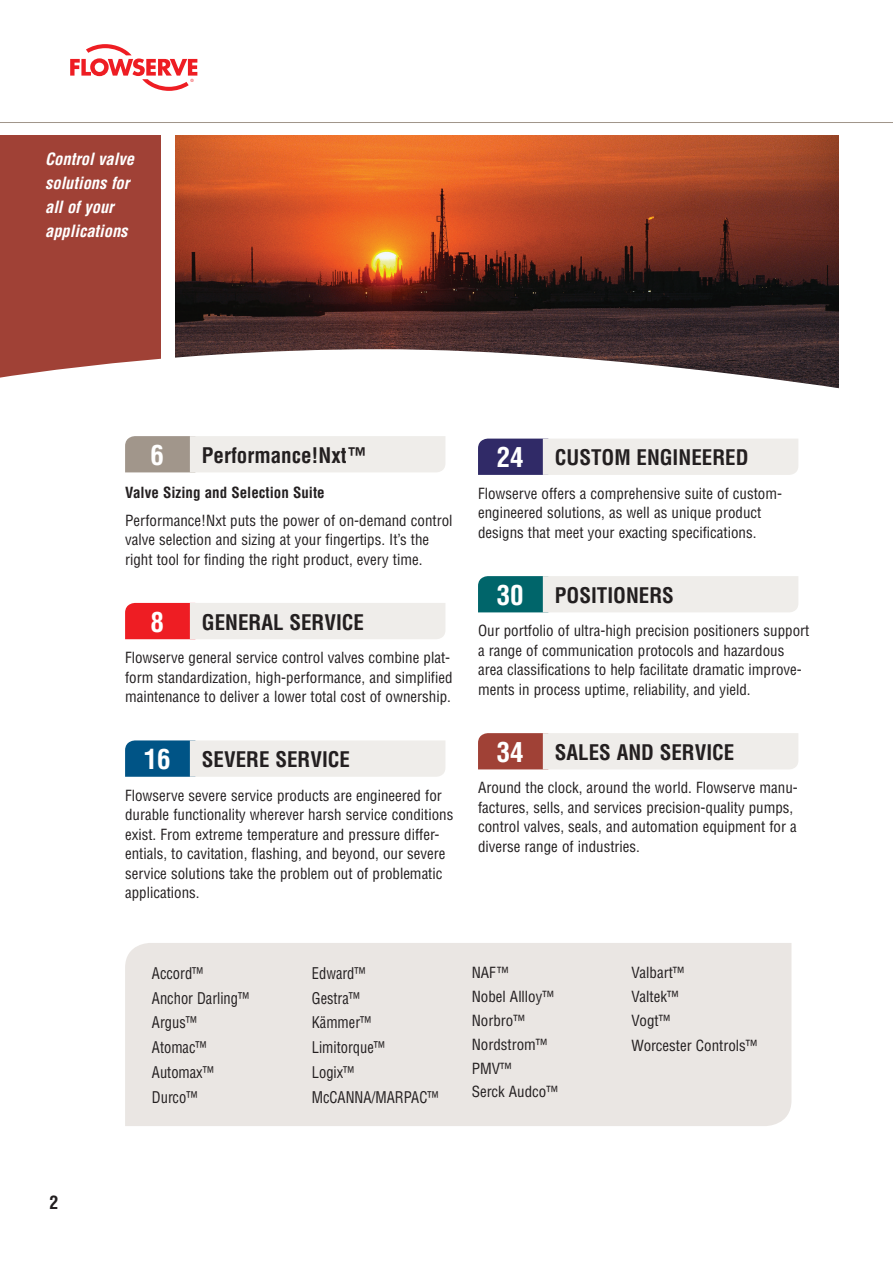
<style>
.page{position:relative;width:893px;height:1263px;background:#fff}
.page>*{position:absolute;margin:0;border:0;box-sizing:border-box;transform-origin:0 0}
.t1{font:700 condensed 27px "Helvetica LT Std";color:#fff}
.t2{font:700 condensed 21px "Helvetica LT Std";color:#231f20}
.t3{font:700 condensed 18px "Helvetica LT Std";color:#231f20}
.FCD-Page_Title_White{font:italic 700 condensed 16.5px/24px "Helvetica LT Std";color:#fff}
.MB-Body_Copy{font:condensed 15.75px "Helvetica LT Std";color:#231f20;scale:.92 1}
.MB-Body_Copy-2{font:condensed 15px/19.5px "Helvetica LT Std";color:#231f20}
.MB-Body_Copy-3{font:700 condensed 15px "Helvetica LT Std";color:#231f20}
.s1{font-size:27px;color:#fff}
</style>
<div class="page">
<svg style="left:70px;top:44px;width:127px;height:47px"></svg>
<div style="left:0;top:135px;width:165px;height:257px;background:#a04136"></div>
<img style="left:175px;top:135px;width:664px;height:214px">
<hr style="left:0;top:122px;width:893px;height:1px;background:#a1968b">
<svg style="left:478px;top:439px;width:320px;height:36px;background:#c8c5cf"></svg>
<svg style="left:478px;top:576px;width:320px;height:36px;background:#bed1d0"></svg>
<svg style="left:478px;top:733px;width:320px;height:36px;background:#dfcac5"></svg>
<svg style="left:125px;top:436px;width:320px;height:36px;background:#dfdbd6"></svg>
<svg style="left:125px;top:603px;width:320px;height:36px;background:#eec2c1"></svg>
<svg style="left:125px;top:740px;width:320px;height:37px;background:#bfced6"></svg>
<svg style="left:0;top:349px;width:839px;height:43px"></svg>
<div style="left:162px;top:129px;width:13px;height:235px;background:#fff"></div>
<div style="left:125px;top:943px;width:666px;height:183px;background:#eae6e3"></div>
<p class="FCD-Page_Title_White" style="left:45px;top:147px;width:90px">Control valve solutions for all of your applications</p>
<p class="t3" style="left:49px;top:1191px;width:10px">2</p>
<p class="t1" style="left:151px;top:438px;width:15px">6</p>
<p class="t2" style="left:202px;top:442px;width:166px">Performance!Nxt ™</p>
<p class="MB-Body_Copy-3" style="left:125px;top:483px;width:201px">Valve Sizing and Selection Suite</p>
<p class="MB-Body_Copy-2" style="left:125px;top:510px;width:329px">Performance!Nxt puts the power of on-demand control valve selection and sizing at your fingertips. It’s the right tool for finding the right product, every time.</p>
<p class="t1" style="left:151px;top:605px;width:15px">8</p>
<p class="t2" style="left:202px;top:609px;width:164px">GENERAL SERVICE</p>
<p class="MB-Body_Copy-2" style="left:125px;top:648px;width:329px">Flowserve general service control valves combine plat&shy;form standardization, high-performance, and simplified maintenance to deliver a lower total cost of ownership.</p>
<p class="t2" style="left:144px;top:746px;width:208px"><span class="s1">16</span> SEVERE SERVICE</p>
<p class="MB-Body_Copy-2" style="left:125px;top:785px;width:330px">Flowserve severe service products are engineered for durable functionality wherever harsh service conditions exist. From extreme temperature and pressure differ&shy;entials, to cavitation, flashing, and beyond, our severe service solutions take the problem out of problematic applications.</p>
<p class="t2" style="left:497px;top:444px;width:253px"><span class="s1">24</span> CUSTOM ENGINEERED</p>
<p class="MB-Body_Copy-2" style="left:478px;top:484px;width:306px">Flowserve offers a comprehensive suite of custom&shy;engineered solutions, as well as unique product designs that meet your exacting specifications.</p>
<p class="t2" style="left:497px;top:582px;width:179px"><span class="s1">30</span> POSITIONERS</p>
<p class="MB-Body_Copy-2" style="left:478px;top:621px;width:333px">Our portfolio of ultra-high precision positioners support a range of communication protocols and hazardous area classifications to help facilitate dramatic improve&shy;ments in process uptime, reliability, and yield.</p>
<p class="t2" style="left:497px;top:739px;width:239px"><span class="s1">34</span> SALES AND SERVICE</p>
<p class="MB-Body_Copy-2" style="left:478px;top:778px;width:321px">Around the clock, around the world. Flowserve manu&shy;factures, sells, and services precision-quality pumps, control valves, seals, and automation equipment for a diverse range of industries.</p>
<p class="MB-Body_Copy" style="left:152px;top:963px;width:57px">Accord™</p>
<p class="MB-Body_Copy" style="left:152px;top:988px;width:107px">Anchor Darling™</p>
<p class="MB-Body_Copy" style="left:152px;top:1013px;width:50px">Argus™</p>
<p class="MB-Body_Copy" style="left:152px;top:1038px;width:61px">Atomac™</p>
<p class="MB-Body_Copy" style="left:152px;top:1062px;width:69px">Automax™</p>
<p class="MB-Body_Copy" style="left:152px;top:1087px;width:51px">Durco™</p>
<p class="MB-Body_Copy" style="left:312px;top:963px;width:60px">Edward™</p>
<p class="MB-Body_Copy" style="left:312px;top:988px;width:54px">Gestra™</p>
<p class="MB-Body_Copy" style="left:312px;top:1013px;width:66px">Kämmer™</p>
<p class="MB-Body_Copy" style="left:312px;top:1038px;width:81px">Limitorque™</p>
<p class="MB-Body_Copy" style="left:312px;top:1062px;width:47px">Logix™</p>
<p class="MB-Body_Copy" style="left:312px;top:1087px;width:139px">McCANNA/MARPAC™</p>
<p class="MB-Body_Copy-2" style="left:472px;top:963px;width:38px">NAF ™</p>
<p class="MB-Body_Copy-2" style="left:472px;top:987px;width:84px">Nobel Allloy™</p>
<p class="MB-Body_Copy-2" style="left:472px;top:1011px;width:54px">Norbro™</p>
<p class="MB-Body_Copy-2" style="left:472px;top:1034px;width:77px">Nordstrom™</p>
<p class="MB-Body_Copy-2" style="left:472px;top:1058px;width:41px">PMV™</p>
<p class="MB-Body_Copy-2" style="left:472px;top:1082px;width:87px">Serck Audco™</p>
<p class="MB-Body_Copy-2" style="left:632px;top:963px;width:54px">Valbart™</p>
<p class="MB-Body_Copy-2" style="left:632px;top:987px;width:48px">Valtek™</p>
<p class="MB-Body_Copy-2" style="left:632px;top:1011px;width:40px">Vogt™</p>
<p class="MB-Body_Copy-2" style="left:632px;top:1035px;width:127px">Worcester Controls™</p>
</div>
